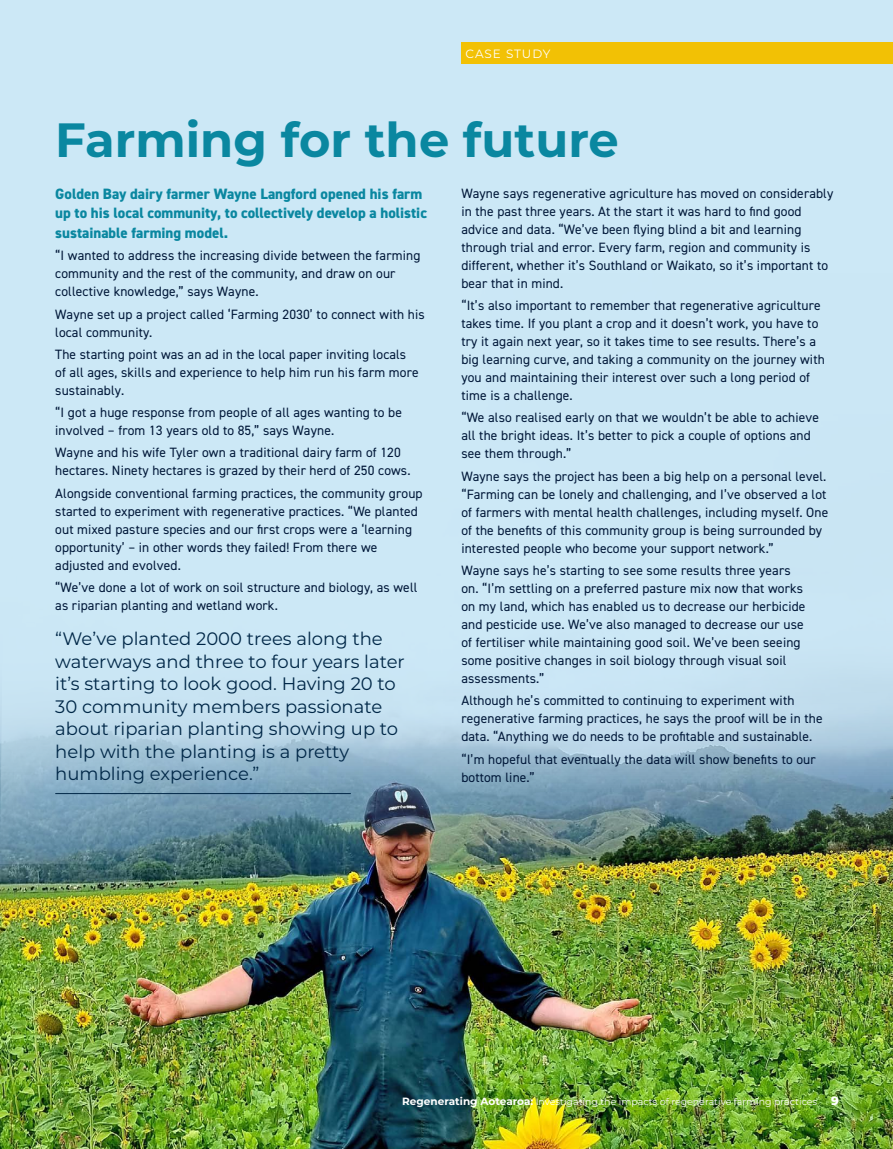
<style>
.page{position:relative;width:893px;height:1149px;background:#fff}
.page>*{position:absolute;margin:0;border:0;box-sizing:border-box;transform-origin:0 0}
.case_studing_major_h{font:700 48px "Montserrat";color:#0a87a0}
.quote_pull_out_line{font:18px/22.5px "Montserrat";color:#002747}
.first_para{font:800 15px/19.5px "DIN2014";color:#0a87a0}
.t1{font:13.5px/18px "DIN2014";letter-spacing:.01em;color:#001738}
.tab_text{font:12px "Montserrat";letter-spacing:.07em;color:#fff}
.t2{font:800 12px "Montserrat";color:#fff}
.t3{font:9.45px "Montserrat";color:#fff}
.s1{font-weight:700;font-size:10.5px}
</style>
<div class="page">
<img style="left:0;top:863px;width:893px;height:285px">
<div style="left:0;top:0;width:893px;height:791px;background:#cce8f6"></div>
<img style="left:0;top:680px;width:893px;height:183px">
<div style="left:461px;top:43px;width:432px;height:21px;background:#f2c105"></div>
<hr style="left:55px;top:793px;width:296px;height:1px;background:#002747">
<p class="tab_text" style="left:466px;top:45px;width:86px">CASE STUDY</p>
<p class="case_studing_major_h" style="left:55px;top:105px;width:565px">Farming for the future</p>
<p class="first_para" style="left:55px;top:184px;width:373px">Golden Bay dairy farmer Wayne Langford opened his farm up to his local community, to collectively develop a holistic sustainable farming model.</p>
<p class="t1" style="left:55px;top:246px;width:367px">“I wanted to address the increasing divide between the farming community and the rest of the community, and draw on our collective knowledge,” says Wayne.</p>
<p class="t1" style="left:55px;top:304px;width:371px">Wayne set up a project called ‘Farming 2030’ to connect with his local community.</p>
<p class="t1" style="left:55px;top:345px;width:365px">The starting point was an ad in the local paper inviting locals of all ages, skills and experience to help him run his farm more sustainably.</p>
<p class="t1" style="left:55px;top:403px;width:348px">“I got a huge response from people of all ages wanting to be involved – from 13 years old to 85,” says Wayne.</p>
<p class="t1" style="left:55px;top:443px;width:357px">Wayne and his wife Tyler own a traditional dairy farm of 120 hectares. Ninety hectares is grazed by their herd of 250 cows.</p>
<p class="t1" style="left:55px;top:483px;width:369px">Alongside conventional farming practices, the community group started to experiment with regenerative practices. “We planted out mixed pasture species and our first crops were a ‘learning opportunity’ – in other words they failed! From there we adjusted and evolved.</p>
<p class="t1" style="left:55px;top:578px;width:364px">“We’ve done a lot of work on soil structure and biology, as well as riparian planting and wetland work.</p>
<p class="quote_pull_out_line" style="left:55px;top:627px;width:351px">“We’ve planted 2000 trees along the waterways and three to four years later it’s starting to look good. Having 20 to 30 community members passionate about riparian planting showing up to help with the planting is a pretty humbling experience.”</p>
<p class="t1" style="left:461px;top:184px;width:373px">Wayne says regenerative agriculture has moved on considerably in the past three years. At the start it was hard to find good advice and data. “We’ve been flying blind a bit and learning through trial and error. Every farm, region and community is different, whether it’s Southland or Waikato, so it’s important to bear that in mind.</p>
<p class="t1" style="left:461px;top:296px;width:365px">“It’s also important to remember that regenerative agriculture takes time. If you plant a crop and it doesn’t work, you have to try it again next year, so it takes time to see results. There’s a big learning curve, and taking a community on the journey with you and maintaining their interest over such a long period of time is a challenge.</p>
<p class="t1" style="left:461px;top:408px;width:359px">“We also realised early on that we wouldn’t be able to achieve all the bright ideas. It’s better to pick a couple of options and see them through.”</p>
<p class="t1" style="left:461px;top:466px;width:368px">Wayne says the project has been a big help on a personal level. “Farming can be lonely and challenging, and I’ve observed a lot of farmers with mental health challenges, including myself. One of the benefits of this community group is being surrounded by interested people who become your support network.”</p>
<p class="t1" style="left:461px;top:561px;width:346px">Wayne says he’s starting to see some results three years on. “I’m settling on a preferred pasture mix now that works on my land, which has enabled us to decrease our herbicide and pesticide use. We’ve also managed to decrease our use of fertiliser while maintaining good soil. We’ve been seeing some positive changes in soil biology through visual soil assessments.”</p>
<p class="t1" style="left:461px;top:691px;width:363px">Although he’s committed to continuing to experiment with regenerative farming practices, he says the proof will be in the data. “Anything we do needs to be profitable and sustainable.</p>
<p class="t1" style="left:461px;top:749px;width:356px">“I’m hopeful that eventually the data will show benefits to our bottom line.”</p>
<p class="t3" style="left:402px;top:1094px;width:417px"><span class="s1">Regenerating Aotearoa:</span> Investigating the impacts of regenerative farming practices</p>
<p class="t2" style="left:831px;top:1091px;width:9px">9</p>
</div>
